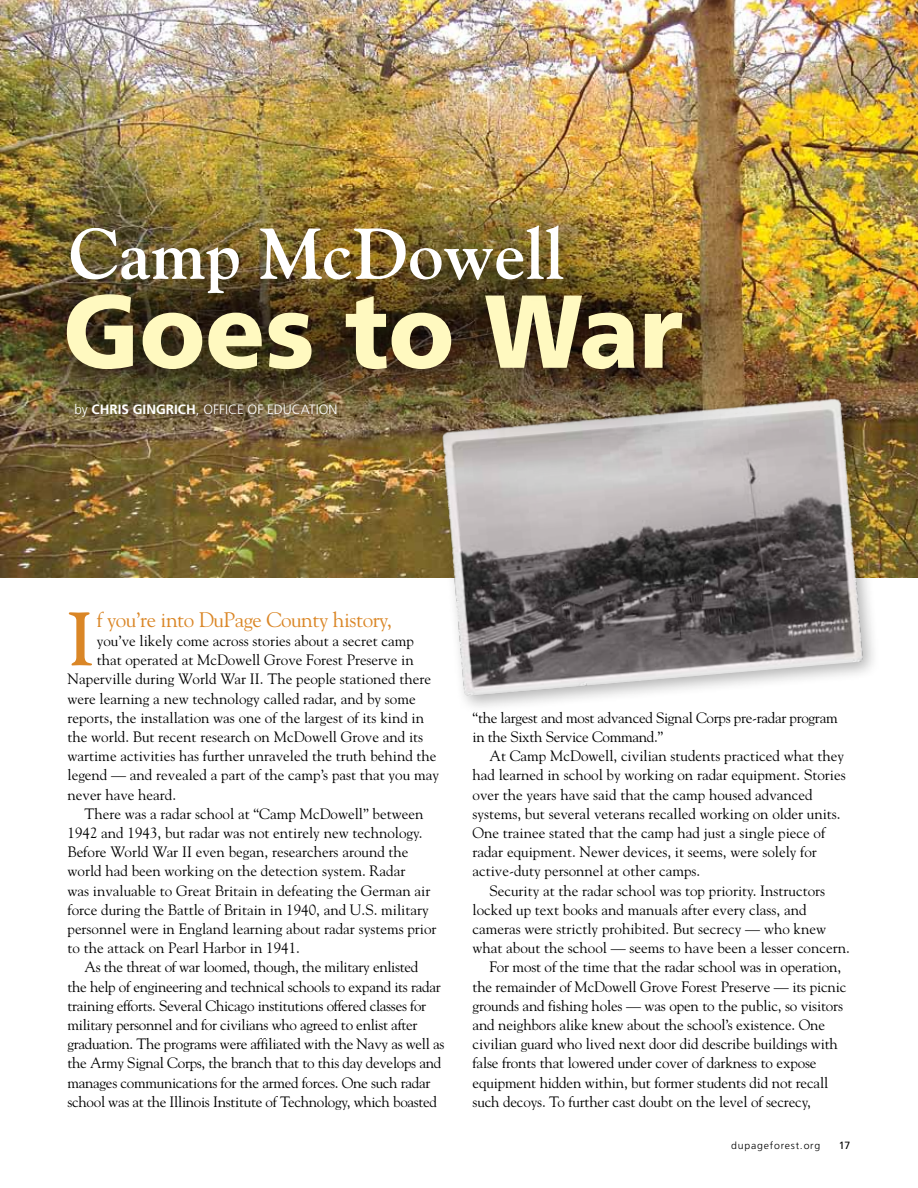
<style>
.page{position:relative;width:918px;height:1188px;background:#fff}
.page>*{position:absolute;margin:0;border:0;box-sizing:border-box;transform-origin:0 0}
.t1{font:900 103.5px "Frutiger";color:#fff9c0;scale:.95 1}
.t2{font:700 75px "Goudy";color:#da8626;scale:.89 1}
.t3{font:700 71.4px "Goudy";color:#fff}
.t4{font:21px "Goudy";letter-spacing:-.02em;color:#da8626}
.t5{font:15px/19.2px "Goudy";color:#000}
.t6{font:15px/19.2px "Goudy";letter-spacing:-.02em;color:#000}
.t7{font:700 13.5px "Frutiger";color:#fff}
.t8{font:300 13.5px "Frutiger";color:#fff}
.t9{font:10.5px "Frutiger";color:#000}
.t10{font:300 10.05px "Frutiger";letter-spacing:.075em;color:#000;scale:1.05 1}
.s1{font-weight:300}
</style>
<div class="page">
<img style="left:0;top:0;width:918px;height:578px">
<div style="left:434px;top:388px;width:446px;height:324px;background:#000;opacity:.3"></div>
<img style="left:435px;top:387px;width:440px;height:310px">
<div style="left:0;top:193px;width:765px;height:263px;background:#000;opacity:.75"></div>
<div style="left:24px;top:144px;width:591px;height:168px;background:#000;opacity:.38"></div>
<h3 class="t3" style="left:69px;top:211px;width:497px">Camp McDowell</h3>
<h1 class="t1" style="left:63px;top:269px;width:654px">Goes to War</h1>
<p class="t7" style="left:74px;top:401px;width:146px"><span class="s1">by</span> CHRIS GINGRICH<span class="s1">, Office</span></p>
<p class="t8" style="left:248px;top:402px;width:35px">of Education</p>
<h2 class="t2" style="left:68px;top:594px;width:28px">I</h2>
<h3 class="t4" style="left:97px;top:606px;width:297px">f you’re into DuPage County history,</h3>
<p class="t5" style="left:97px;top:631px;width:319px">you’ve likely come across stories about a secret camp</p>
<p class="t5" style="left:97px;top:650px;width:318px">that operated at McDowell Grove Forest Preserve in</p>
<p class="t5" style="left:68px;top:669px;width:365px">Naperville during World War II. The people stationed there</p>
<p class="t5" style="left:68px;top:689px;width:350px">were learning a new technology called radar, and by some</p>
<p class="t5" style="left:68px;top:708px;width:358px">reports, the installation was one of the largest of its kind in</p>
<p class="t5" style="left:68px;top:727px;width:357px">the world. But recent research on McDowell Grove and its</p>
<p class="t5" style="left:68px;top:746px;width:371px">wartime activities has further unraveled the truth behind the</p>
<p class="t5" style="left:68px;top:765px;width:373px">legend — and revealed a part of the camp’s past that you may</p>
<p class="t5" style="left:68px;top:785px;width:110px">never have heard.</p>
<p class="t5" style="left:84px;top:804px;width:341px">There was a radar school at “Camp McDowell” between</p>
<p class="t5" style="left:68px;top:823px;width:357px">1942 and 1943, but radar was not entirely new technology.</p>
<p class="t5" style="left:68px;top:842px;width:343px">Before World War II even began, researchers around the</p>
<p class="t5" style="left:68px;top:861px;width:339px">world had been working on the detection system. Radar</p>
<p class="t5" style="left:68px;top:881px;width:364px">was invaluable to Great Britain in defeating the German air</p>
<p class="t5" style="left:68px;top:900px;width:363px">force during the Battle of Britain in 1940, and U.S. military</p>
<p class="t5" style="left:68px;top:919px;width:371px">personnel were in England learning about radar systems prior</p>
<p class="t5" style="left:68px;top:938px;width:234px">to the attack on Pearl Harbor in 1941.</p>
<p class="t6" style="left:84px;top:957px;width:336px">As the threat of war loomed, though, the military enlisted</p>
<p class="t6" style="left:68px;top:977px;width:375px">the help of engineering and technical schools to expand its radar</p>
<p class="t6" style="left:68px;top:996px;width:360px">training efforts. Several Chicago institutions offered classes for</p>
<p class="t6" style="left:68px;top:1015px;width:352px">military personnel and for civilians who agreed to enlist after</p>
<p class="t6" style="left:68px;top:1034px;width:378px">graduation. The programs were affiliated with the Navy as well as</p>
<p class="t6" style="left:68px;top:1053px;width:375px">the Army Signal Corps, the branch that to this day develops and</p>
<p class="t6" style="left:68px;top:1073px;width:364px">manages communications for the armed forces. One such radar</p>
<p class="t6" style="left:68px;top:1092px;width:371px">school was at the Illinois Institute of Technology, which boasted</p>
<p class="t6" style="left:473px;top:708px;width:367px">“the largest and most advanced Signal Corps pre-radar program in the Sixth Service Command.”</p>
<p class="t5" style="left:473px;top:746px;width:375px;text-indent:17px">At Camp McDowell, civilian students practiced what they had learned in school by working on radar equipment. Stories over the years have said that the camp housed advanced systems, but several veterans recalled working on older units.<br>One trainee stated that the camp had just a single piece of radar equipment. Newer devices, it seems, were solely for active-duty personnel at other camps.</p>
<p class="t5" style="left:489px;top:881px;width:337px">Security at the radar school was top priority. Instructors</p>
<p class="t5" style="left:473px;top:900px;width:336px">locked up text books and manuals after every class, and</p>
<p class="t5" style="left:473px;top:919px;width:355px">cameras were strictly prohibited. But secrecy — who knew</p>
<p class="t5" style="left:473px;top:938px;width:379px">what about the school — seems to have been a lesser concern.</p>
<p class="t5" style="left:489px;top:957px;width:353px">For most of the time that the radar school was in operation,</p>
<p class="t5" style="left:473px;top:977px;width:375px">the remainder of McDowell Grove Forest Preserve — its picnic</p>
<p class="t5" style="left:473px;top:996px;width:372px">grounds and fishing holes — was open to the public, so visitors</p>
<p class="t5" style="left:473px;top:1015px;width:354px">and neighbors alike knew about the school’s existence. One</p>
<p class="t5" style="left:473px;top:1034px;width:367px">civilian guard who lived next door did describe buildings with</p>
<p class="t5" style="left:473px;top:1053px;width:346px">false fronts that lowered under cover of darkness to expose</p>
<p class="t5" style="left:473px;top:1073px;width:357px">equipment hidden within, but former students did not recall</p>
<p class="t5" style="left:473px;top:1092px;width:340px">such decoys. To further cast doubt on the level of secrecy,</p>
<p class="t10" style="left:731px;top:1140px;width:86px">dupageforest.org</p>
<p class="t9" style="left:839px;top:1139px;width:13px">17</p>
</div>
